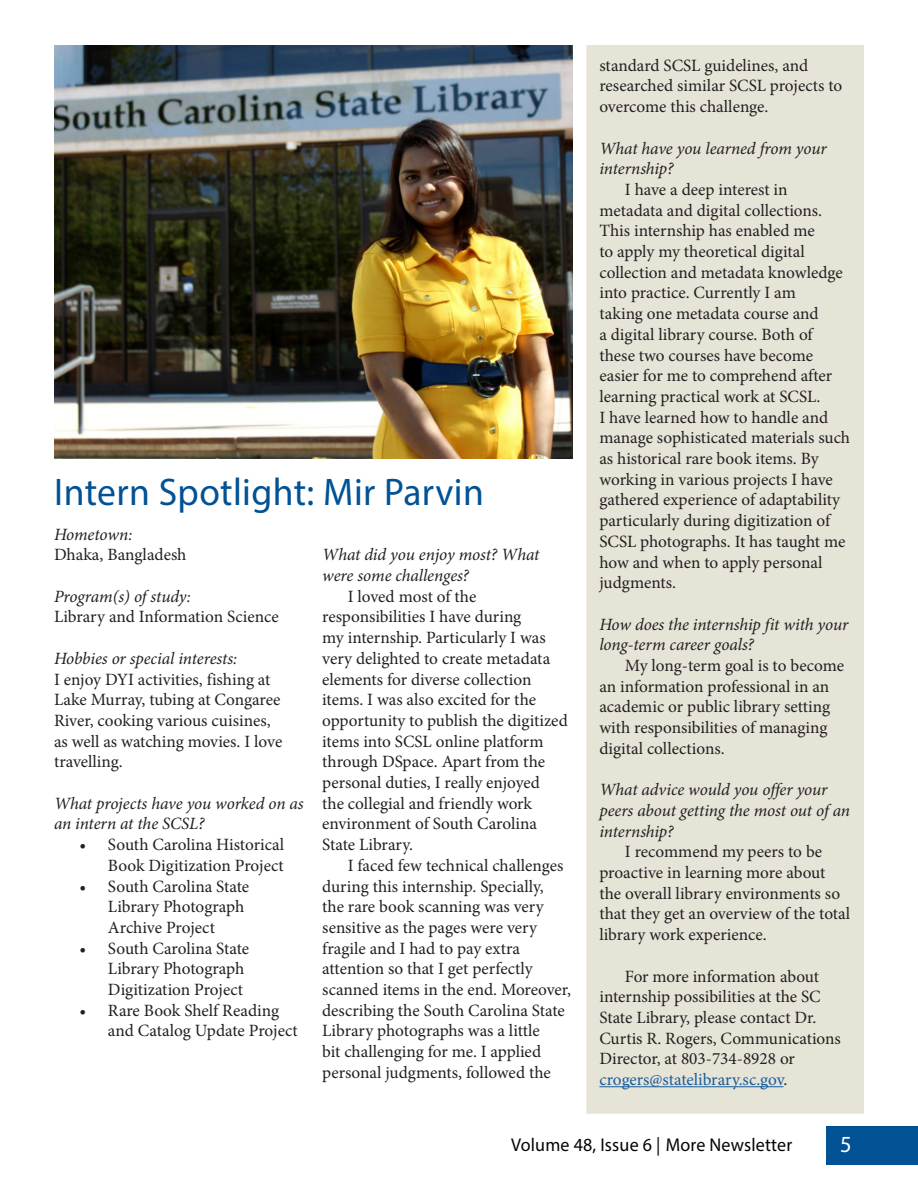
<style>
.page{position:relative;width:918px;height:1188px;background:#fff}
.page>*{position:absolute;margin:0;border:0;box-sizing:border-box;transform-origin:0 0}
.Headings__blue_text{font:38.7px "Myriad Pro";letter-spacing:.01em;color:#005295}
.Page_Numbers{font:23.1px "Myriad Pro";color:#fff}
.Footer_Volume___Issu{font:18.6px "Myriad Pro";letter-spacing:.01em;color:#040503}
.t1{font:17.25px/20.7px "Minion Pro";color:#231f20}
.t2{font:italic 17.25px/20.7px "Minion Pro";letter-spacing:-.01em;color:#231f20}
.s1{font-style:italic}
.s2{color:#175d9e}
</style>
<div class="page">
<div style="left:586px;top:45px;width:278px;height:1069px;background:#e6e3d7;border:2px solid #ccc5ac"></div>
<img style="left:54px;top:45px;width:518px;height:414px">
<hr style="left:599px;top:1086px;width:184px;height:1px;background:#175d9e">
<div style="left:827px;top:1127px;width:91px;height:38px;background:#005295"></div>
<p class="Headings__blue_text" style="left:54px;top:469px;width:431px">Intern Spotlight: Mir Parvin</p>
<p class="t1" style="left:54px;top:524px;width:134px"><span class="s1">Hometown:<br></span>Dhaka, Bangladesh</p>
<p class="t1" style="left:54px;top:586px;width:226px"><span class="s1">Program(s) of study:<br></span>Library and Information Science</p>
<p class="t1" style="left:54px;top:648px;width:230px"><span class="s1">Hobbies or special interests:<br></span>I enjoy DYI activities, fishing at<br>Lake Murray, tubing at Congaree<br>River, cooking various cuisines, as well as watching movies. I love travelling.</p>
<p class="t2" style="left:54px;top:793px;width:251px">What projects have you worked on as an intern at the SCSL?</p>
<p class="t1" style="left:80px;top:834px;width:206px;text-align:right">• South Carolina Historical<br>Book Digitization Project</p>
<p class="t1" style="left:108px;top:876px;width:143px;text-indent:-28px">• South Carolina State<br>Library Photograph<br>Archive Project</p>
<p class="t1" style="left:108px;top:938px;width:143px;text-indent:-28px">• South Carolina State<br>Library Photograph<br>Digitization Project</p>
<p class="t1" style="left:108px;top:1000px;width:191px;text-indent:-28px">• Rare Book Shelf Reading and Catalog Update Project</p>
<p class="t2" style="left:322px;top:544px;width:219px">What did you enjoy most? What were some challenges?</p>
<p class="t1" style="left:322px;top:586px;width:247px;text-indent:26px">I loved most of the responsibilities I have during<br>my internship. Particularly I was very delighted to create metadata elements for diverse collection items. I was also excited for the opportunity to publish the digitized items into SCSL online platform through DSpace. Apart from the personal duties, I really enjoyed<br>the collegial and friendly work environment of South Carolina<br>State Library.</p>
<p class="t1" style="left:322px;top:855px;width:250px;text-indent:26px">I faced few technical challenges during this internship. Specially,<br>the rare book scanning was very sensitive as the pages were very fragile and I had to pay extra attention so that I get perfectly scanned items in the end. Moreover, describing the South Carolina State Library photographs was a little<br>bit challenging for me. I applied personal judgments, followed the</p>
<p class="t1" style="left:599px;top:55px;width:244px">standard SCSL guidelines, and researched similar SCSL projects to overcome this challenge.</p>
<p class="t2" style="left:599px;top:138px;width:229px">What have you learned from your internship?</p>
<p class="t1" style="left:599px;top:179px;width:252px;text-indent:26px">I have a deep interest in metadata and digital collections.<br>This internship has enabled me<br>to apply my theoretical digital collection and metadata knowledge into practice. Currently I am<br>taking one metadata course and<br>a digital library course. Both of these two courses have become easier for me to comprehend after learning practical work at SCSL.<br>I have learned how to handle and manage sophisticated materials such as historical rare book items. By working in various projects I have gathered experience of adaptability particularly during digitization of<br>SCSL photographs. It has taught me how and when to apply personal judgments.</p>
<p class="t2" style="left:599px;top:614px;width:250px">How does the internship fit with your long-term career goals?</p>
<p class="t1" style="left:599px;top:655px;width:246px;text-indent:26px">My long-term goal is to become an information professional in an academic or public library setting with responsibilities of managing digital collections.</p>
<p class="t2" style="left:599px;top:779px;width:252px">What advice would you offer your peers about getting the most out of an internship?</p>
<p class="t1" style="left:599px;top:842px;width:252px;text-indent:26px">I recommend my peers to be proactive in learning more about the overall library environments so that they get an overview of the total library work experience.</p>
<p class="t1" style="left:599px;top:966px;width:243px;text-indent:26px">For more information about internship possibilities at the SC<br>State Library, please contact Dr.<br>Curtis R. Rogers, Communications<br>Director, at 803-734-8928 or <span class="s2">crogers@statelibrary.sc.gov</span>.</p>
<p class="Footer_Volume___Issu" style="left:511px;top:1134px;width:283px">Volume 48, Issue 6 | More Newsletter</p>
<p class="Page_Numbers" style="left:840px;top:1130px;width:13px">5</p>
</div>
